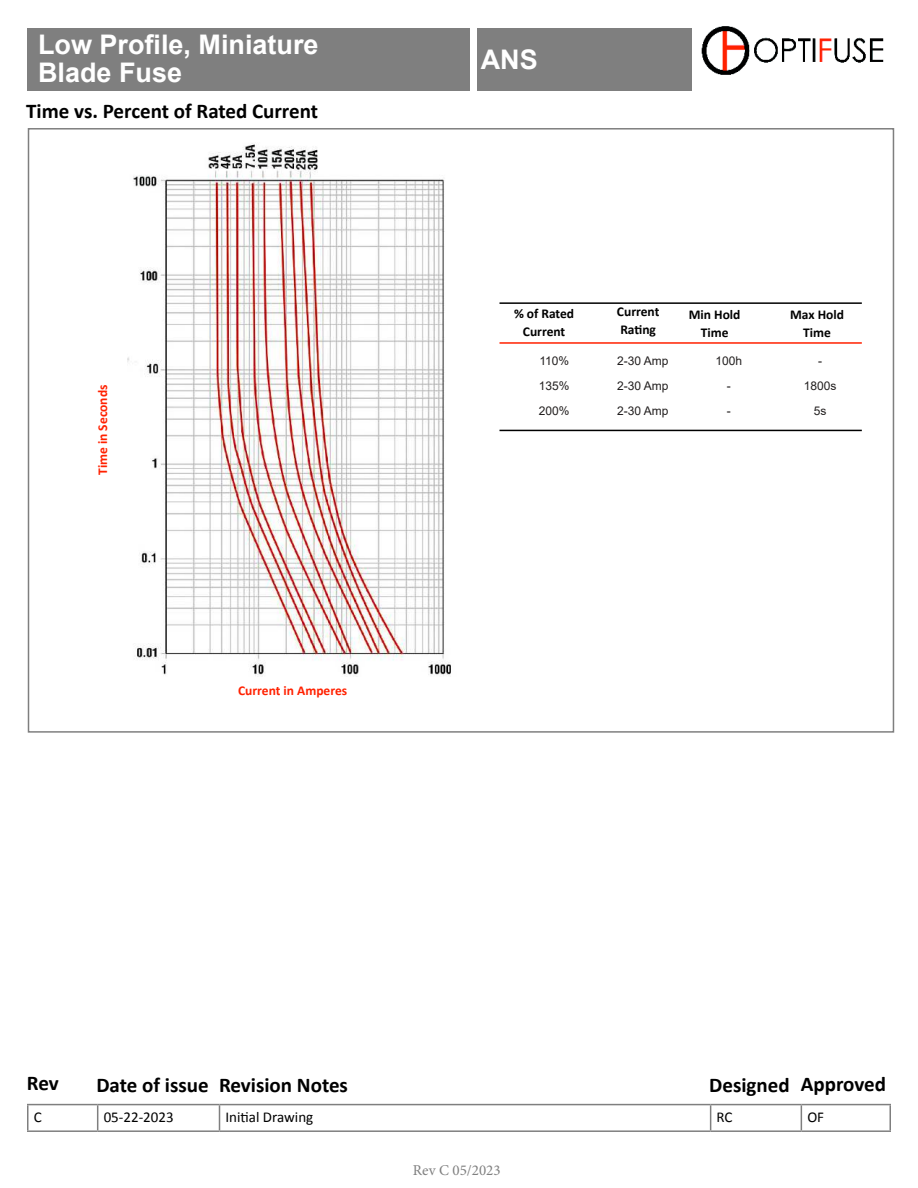
<style>
.page{position:relative;width:918px;height:1188px;background:#fff}
.page>*{position:absolute;margin:0;border:0;box-sizing:border-box;transform-origin:0 0}
.t1{font:700 27px/28.5px "Arial";color:#fff}
.t2{font:700 21px "Calibri";color:#000}
.t3{font:15px "Calibri";color:#000}
.t4{font:15px "Minion Pro";color:#7f7f7f}
.t5{font:700 13.5px/18px "Calibri";color:#000;text-align:center}
.t6{font:700 13.5px "Calibri";color:#ff2100}
.t7{font:12px "Arial";color:#221f1f}
</style>
<div class="page">
<img style="left:702px;top:26px;width:182px;height:49px">
<svg style="left:97px;top:1105px;width:1px;height:25px"></svg>
<svg style="left:219px;top:1105px;width:1px;height:25px"></svg>
<svg style="left:710px;top:1105px;width:1px;height:25px"></svg>
<svg style="left:801px;top:1105px;width:1px;height:25px"></svg>
<hr style="left:27px;top:1104px;width:71px;height:1px;background:#7f7f7f">
<hr style="left:27px;top:1105px;width:2px;height:25px;background:#7f7f7f">
<hr style="left:98px;top:1104px;width:122px;height:1px;background:#7f7f7f">
<hr style="left:220px;top:1104px;width:491px;height:1px;background:#7f7f7f">
<hr style="left:711px;top:1104px;width:90px;height:1px;background:#7f7f7f">
<hr style="left:801px;top:1104px;width:90px;height:1px;background:#7f7f7f">
<svg style="left:890px;top:1105px;width:1px;height:25px"></svg>
<hr style="left:27px;top:1130px;width:71px;height:2px;background:#7f7f7f">
<hr style="left:98px;top:1130px;width:122px;height:2px;background:#7f7f7f">
<hr style="left:220px;top:1130px;width:491px;height:2px;background:#7f7f7f">
<hr style="left:711px;top:1130px;width:90px;height:2px;background:#7f7f7f">
<hr style="left:801px;top:1130px;width:90px;height:2px;background:#7f7f7f">
<img style="left:127px;top:143px;width:324px;height:533px">
<div style="left:28px;top:28px;width:442px;height:62px;background:#7f7f7f"></div>
<div style="left:477px;top:28px;width:214px;height:62px;background:#7f7f7f"></div>
<hr style="left:500px;top:342px;width:362px;height:2px;background:#ff2100">
<hr style="left:500px;top:302px;width:362px;height:2px;background:#000">
<hr style="left:500px;top:430px;width:362px;height:1px;background:#000">
<p class="t1" style="left:38px;top:31px;width:282px">Low Pro昀椀le, Miniature<br>Blade Fuse</p>
<p class="t2" style="left:26px;top:103px;width:293px">Time vs. Percent of Rated Current</p>
<p class="t6" style="left:98px;top:475px;width:92px;rotate:-90deg">Time in Seconds</p>
<p class="t6" style="left:238px;top:685px;width:111px">Current in Amperes</p>
<p class="t1" style="left:481px;top:45px;width:58px">ANS</p>
<p class="t5" style="left:514px;top:305px;width:62px">% of Rated<br>Current</p>
<p class="t5" style="left:617px;top:304px;width:44px;text-align:left">Current<br>Ra琀椀ng</p>
<p class="t5" style="left:689px;top:307px;width:53px">Min Hold<br>Time</p>
<p class="t5" style="left:790px;top:307px;width:55px">Max Hold<br>Time</p>
<p class="t7" style="left:539px;top:356px;width:31px">110%</p>
<p class="t7" style="left:617px;top:356px;width:53px">2-30 Amp</p>
<p class="t7" style="left:716px;top:356px;width:28px">100h</p>
<p class="t7" style="left:818px;top:356px;width:5px">-</p>
<p class="t7" style="left:539px;top:382px;width:32px">135%</p>
<p class="t7" style="left:617px;top:382px;width:53px">2-30 Amp</p>
<p class="t7" style="left:727px;top:382px;width:5px">-</p>
<p class="t7" style="left:804px;top:382px;width:34px">1800s</p>
<p class="t7" style="left:539px;top:407px;width:32px">200%</p>
<p class="t7" style="left:617px;top:407px;width:53px">2-30 Amp</p>
<p class="t7" style="left:727px;top:407px;width:5px">-</p>
<p class="t7" style="left:814px;top:407px;width:14px">5s</p>
<p class="t2" style="left:27px;top:1076px;width:33px">Rev</p>
<p class="t2" style="left:96px;top:1077px;width:253px">Date of issue Revision Notes</p>
<p class="t2" style="left:709px;top:1077px;width:178px">Designed Approved</p>
<p class="t3" style="left:34px;top:1112px;width:9px">C</p>
<p class="t3" style="left:104px;top:1112px;width:72px">05-22-2023</p>
<p class="t3" style="left:226px;top:1108px;width:89px">Ini琀椀al Drawing</p>
<p class="t3" style="left:717px;top:1112px;width:18px">RC</p>
<p class="t3" style="left:807px;top:1112px;width:18px">OF</p>
<p class="t4" style="left:413px;top:1161px;width:89px">Rev C 05/2023</p>
</div>
